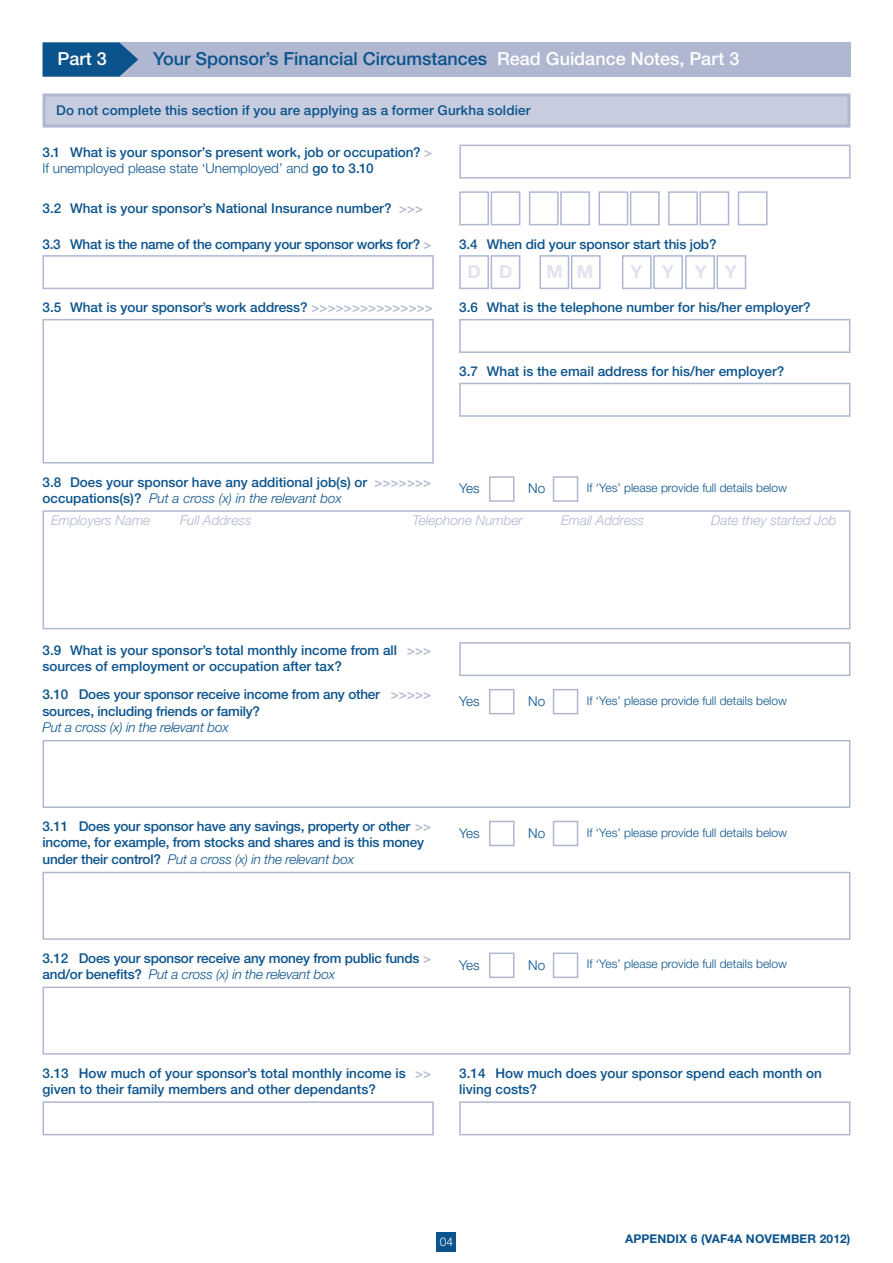
<style>
.page{position:relative;width:893px;height:1263px;background:#fff}
.page>*{position:absolute;margin:0;border:0;box-sizing:border-box;transform-origin:0 0}
.t1{font:500 18px "Helvetica Neue";color:#0b538c}
.t2{font:700 18px "Helvetica Neue";color:#e1e4ee}
.t3{font:500 18px "Helvetica Neue";color:#fff}
.Arrow-Tab{font:500 13.5px/16.2px "Helvetica Neue";letter-spacing:-.015em;color:#0b538c}
._2_tab_question{font:500 13.5px/16.2px "Helvetica Neue";color:#0b538c}
._3Tabs-Question{font:500 13.5px/16.2px "Helvetica Neue LT Std";letter-spacing:.01em;color:#0b538c}
.t4{font:italic 300 13.5px "Helvetica Neue";color:#afb7d1}
._3Tabs-Question-2{font:500 13.5px "Helvetica Neue";color:#0b538c}
._2_tab_question-2{font:500 13.5px "Helvetica Neue";letter-spacing:-.02em;color:#0b538c}
.t5{font:300 13.5px "Helvetica Neue";color:#0b538c}
.t6{font:300 12px "Helvetica Neue";color:#0b538c}
.t7{font:700 12px "Helvetica Neue";letter-spacing:.01em;color:#0b538c}
.t8{font:300 12px "Helvetica Neue";color:#fff}
.s1{color:#fff}
.s2{font-family:"Helvetica Neue";color:#afb7d1}
.s3{font-family:"Helvetica Neue";font-weight:300}
.s4{color:#afb7d1}
.s5{font-weight:300;font-style:italic}
</style>
<div class="page">
<div style="left:437px;top:1232px;width:19px;height:19px;background:#0b538c"></div>
<div style="left:43px;top:43px;width:807px;height:34px;background:#afb7d1"></div>
<svg style="left:43px;top:43px;width:95px;height:34px;background:#1c5d93"></svg>
<div style="left:44px;top:95px;width:805px;height:31px;background:#c7ccdf"></div>
<div style="left:43px;top:94px;width:807px;height:34px;border:3px solid #afb7d1"></div>
<svg style="left:459px;top:144px;width:392px;height:35px"></svg>
<svg style="left:42px;top:510px;width:809px;height:120px"></svg>
<svg style="left:489px;top:476px;width:26px;height:26px"></svg>
<svg style="left:552px;top:476px;width:27px;height:26px"></svg>
<svg style="left:459px;top:191px;width:62px;height:35px"></svg>
<svg style="left:529px;top:191px;width:61px;height:35px"></svg>
<svg style="left:598px;top:191px;width:62px;height:35px"></svg>
<svg style="left:668px;top:191px;width:62px;height:35px"></svg>
<svg style="left:737px;top:191px;width:31px;height:35px"></svg>
<svg style="left:42px;top:255px;width:392px;height:35px"></svg>
<svg style="left:42px;top:319px;width:392px;height:145px"></svg>
<svg style="left:459px;top:382px;width:392px;height:35px"></svg>
<svg style="left:459px;top:319px;width:392px;height:34px"></svg>
<svg style="left:459px;top:255px;width:62px;height:35px"></svg>
<svg style="left:539px;top:255px;width:62px;height:35px"></svg>
<svg style="left:622px;top:255px;width:125px;height:35px"></svg>
<svg style="left:459px;top:642px;width:392px;height:35px"></svg>
<svg style="left:42px;top:740px;width:809px;height:68px"></svg>
<svg style="left:42px;top:871px;width:809px;height:69px"></svg>
<svg style="left:489px;top:689px;width:26px;height:26px"></svg>
<svg style="left:552px;top:689px;width:27px;height:26px"></svg>
<svg style="left:489px;top:820px;width:26px;height:27px"></svg>
<svg style="left:552px;top:820px;width:27px;height:27px"></svg>
<svg style="left:42px;top:986px;width:809px;height:69px"></svg>
<svg style="left:489px;top:952px;width:26px;height:26px"></svg>
<svg style="left:552px;top:952px;width:27px;height:26px"></svg>
<svg style="left:42px;top:1101px;width:392px;height:35px"></svg>
<svg style="left:459px;top:1101px;width:392px;height:35px"></svg>
<p class="t3" style="left:57px;top:48px;width:51px">Part 3</p>
<p class="t1" style="left:153px;top:48px;width:588px">Your Sponsor’s Financial Circumstances <span class="s1">Read Guidance Notes, Part 3</span></p>
<p class="_3Tabs-Question" style="left:56px;top:102px;width:476px">Do not complete this section if you are applying as a former Gurkha soldier</p>
<p class="_3Tabs-Question" style="left:43px;top:144px;width:391px">3.1 What is your sponsor’s present work, job or occupation? <span class="s2">&gt;<br></span><span class="s3">If unemployed please state ‘Unemployed’ and</span> go to 3.10</p>
<p class="_3Tabs-Question-2" style="left:43px;top:200px;width:382px">3.2 What is your sponsor’s National Insurance number? <span class="s4">&gt;&gt;&gt;</span></p>
<p class="_2_tab_question-2" style="left:43px;top:236px;width:391px">3.3 What is the name of the company your sponsor works for? <span class="s4">&gt;</span></p>
<p class="_2_tab_question" style="left:459px;top:236px;width:259px">3.4 When did your sponsor start this job?</p>
<p class="t2" style="left:467px;top:261px;width:46px">D D</p>
<p class="t2" style="left:546px;top:261px;width:48px">M M</p>
<p class="t2" style="left:630px;top:261px;width:108px">YYYY</p>
<p class="_2_tab_question" style="left:43px;top:299px;width:392px">3.5 What is your sponsor’s work address? <span class="s4">&gt;&gt;&gt;&gt;&gt;&gt;&gt;&gt;&gt;&gt;&gt;&gt;&gt;&gt;&gt;</span></p>
<p class="_2_tab_question" style="left:459px;top:299px;width:353px">3.6 What is the telephone number for his/her employer?</p>
<p class="_2_tab_question" style="left:459px;top:363px;width:327px">3.7 What is the email address for his/her employer?</p>
<p class="Arrow-Tab" style="left:43px;top:474px;width:390px">3.8 Does your sponsor have any additional job(s) or <span class="s4">&gt;&gt;&gt;&gt;&gt;&gt;&gt; </span>occupations(s)? <span class="s5">Put a cross (x) in the relevant box</span></p>
<p class="t5" style="left:459px;top:480px;width:22px">Yes</p>
<p class="t5" style="left:528px;top:480px;width:19px">No</p>
<p class="t6" style="left:587px;top:480px;width:202px">If ‘Yes’ please provide full details below</p>
<p class="t4" style="left:51px;top:512px;width:101px">Employers Name</p>
<p class="t4" style="left:180px;top:512px;width:73px">Full Address</p>
<p class="t4" style="left:413px;top:512px;width:112px">Telephone Number</p>
<p class="t4" style="left:561px;top:512px;width:84px">Email Address</p>
<p class="t4" style="left:711px;top:512px;width:127px">Date they started Job</p>
<p class="Arrow-Tab" style="left:43px;top:642px;width:390px">3.9 What is your sponsor’s total monthly income from all <span class="s4">&gt;&gt;&gt; </span>sources of employment or occupation after tax?</p>
<p class="Arrow-Tab" style="left:43px;top:686px;width:390px">3.10 Does your sponsor receive income from any other <span class="s4">&gt;&gt;&gt;&gt;&gt; </span>sources, including friends or family?<br><span class="s5">Put a cross (x) in the relevant box</span></p>
<p class="t5" style="left:459px;top:693px;width:22px">Yes</p>
<p class="t5" style="left:528px;top:693px;width:19px">No</p>
<p class="Arrow-Tab" style="left:43px;top:818px;width:390px">3.11 Does your sponsor have any savings, property or other <span class="s4">&gt;&gt; </span>income, for example, from stocks and shares and is this money under their control? <span class="s5">Put a cross (x) in the relevant box</span></p>
<p class="t5" style="left:459px;top:825px;width:22px">Yes</p>
<p class="t5" style="left:528px;top:825px;width:19px">No</p>
<p class="t6" style="left:587px;top:693px;width:202px">If ‘Yes’ please provide full details below</p>
<p class="t6" style="left:587px;top:825px;width:202px">If ‘Yes’ please provide full details below</p>
<p class="Arrow-Tab" style="left:43px;top:950px;width:390px">3.12 Does your sponsor receive any money from public funds <span class="s4">&gt; </span>and/or benefits? <span class="s5">Put a cross (x) in the relevant box</span></p>
<p class="t5" style="left:459px;top:956px;width:22px">Yes</p>
<p class="t5" style="left:528px;top:956px;width:19px">No</p>
<p class="t6" style="left:587px;top:957px;width:202px">If ‘Yes’ please provide full details below</p>
<p class="Arrow-Tab" style="left:43px;top:1065px;width:390px">3.13 How much of your sponsor’s total monthly income is <span class="s4">&gt;&gt; </span>given to their family members and other dependants?</p>
<p class="_2_tab_question" style="left:459px;top:1065px;width:364px">3.14 How much does your sponsor spend each month on living costs?</p>
<p class="t8" style="left:440px;top:1234px;width:15px">04</p>
<p class="t7" style="left:625px;top:1231px;width:227px">APPENDIX 6 (VAF4A NOVEMBER 2012)</p>
</div>
